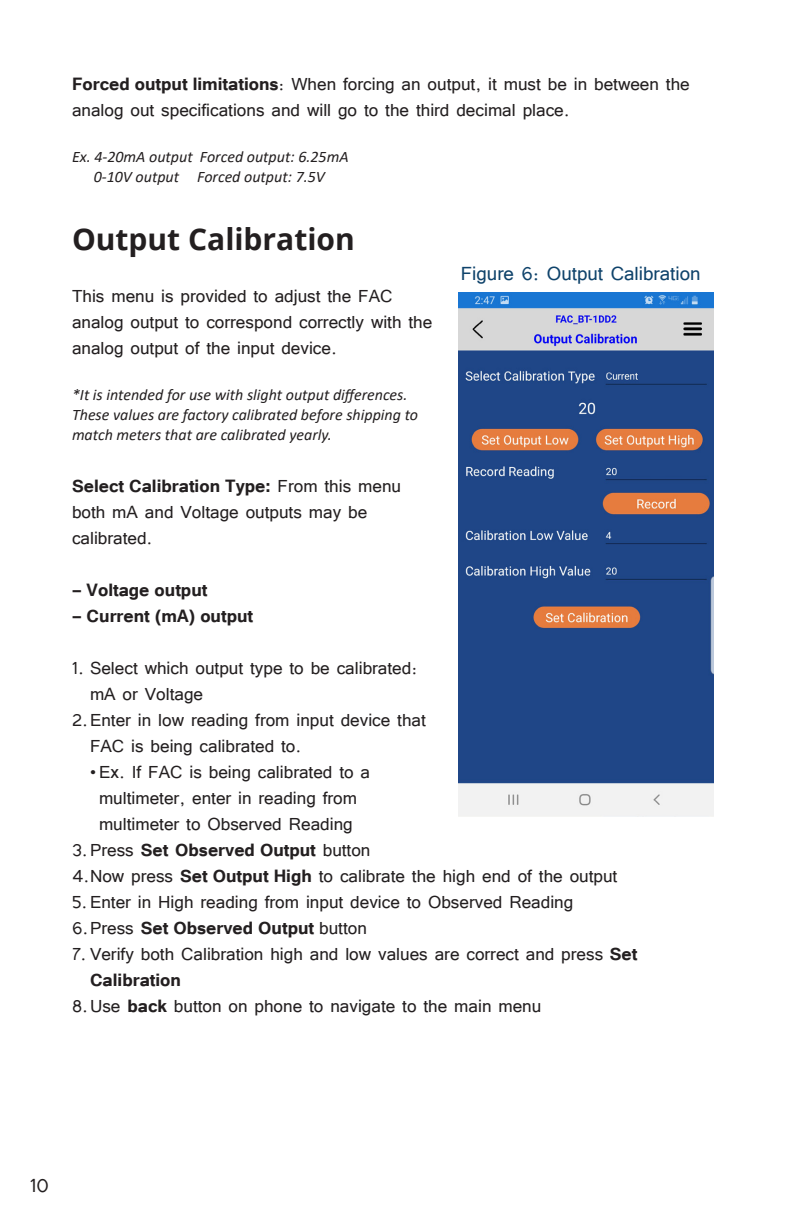
<style>
.page{position:relative;width:792px;height:1224px;background:#fff}
.page>*{position:absolute;margin:0;border:0;box-sizing:border-box;transform-origin:0 0}
.Main_headline{font:700 30px "Open Sans";color:#231f20}
.Illustration_title{font:24px "Tunga";color:#0f436b}
.t1{font:24px "Tunga";color:#231f20}
.content_body_g{font:22px/26px "Tunga";color:#231f20}
.content_body_g-2{font:700 22px "Tunga";color:#231f20}
.NOTE{font:italic 16px/20px "Calibri";color:#231f20}
.s1{font-weight:700}
.s2{font-weight:400}
</style>
<div class="page">
<img style="left:459px;top:292px;width:255px;height:525px">
<p class="content_body_g" style="left:72px;top:69px;width:619px"><span class="s1">Forced output limitations</span>: When forcing an output, it must be in between the analog out specifications and will go to the third decimal place.</p>
<p class="NOTE" style="left:72px;top:146px;width:278px">Ex. 4-20mA output Forced output: 6.25mA</p>
<p class="NOTE" style="left:94px;top:166px;width:233px">0-10V output Forced output: 7.5V</p>
<p class="Main_headline" style="left:72px;top:218px;width:284px">Output Calibration</p>
<p class="content_body_g" style="left:72px;top:281px;width:362px">This menu is provided to adjust the FAC analog output to correspond correctly with the analog output of the input device.</p>
<p class="NOTE" style="left:72px;top:384px;width:348px">*It is intended for use with slight output differences.<br>These values are factory calibrated before shipping to match meters that are calibrated yearly.</p>
<p class="content_body_g" style="left:72px;top:471px;width:331px"><span class="s1">Select Calibration Type:</span> From this menu both mA and Voltage outputs may be calibrated.</p>
<p class="content_body_g-2" style="left:72px;top:575px;width:137px">– Voltage output</p>
<p class="content_body_g-2" style="left:72px;top:601px;width:183px">– Current (mA) output</p>
<p class="content_body_g" style="left:90px;top:653px;width:329px;text-indent:-18px">1. Select which output type to be calibrated: mA or Voltage</p>
<p class="content_body_g" style="left:90px;top:705px;width:337px;text-indent:-18px">2.Enter in low reading from input device that<br>FAC is being calibrated to.</p>
<p class="content_body_g" style="left:90px;top:757px;width:282px;text-align:center">• Ex. If FAC is being calibrated to a multimeter, enter in reading from multimeter to Observed Reading</p>
<p class="content_body_g-2" style="left:72px;top:835px;width:300px"><span class="s2">3.Press</span> Set Observed Output <span class="s2">button</span></p>
<p class="content_body_g" style="left:72px;top:861px;width:547px">4.Now press <span class="s1">Set Output High</span> to calibrate the high end of the output</p>
<p class="content_body_g" style="left:72px;top:887px;width:503px">5.Enter in High reading from input device to Observed Reading</p>
<p class="content_body_g-2" style="left:72px;top:913px;width:296px"><span class="s2">6.Press</span> Set Observed Output <span class="s2">button</span></p>
<p class="content_body_g" style="left:90px;top:939px;width:549px;text-indent:-18px">7. Verify both Calibration high and low values are correct and press <span class="s1">Set<br>Calibration</span></p>
<p class="content_body_g" style="left:72px;top:991px;width:471px">8.Use <span class="s1">back</span> button on phone to navigate to the main menu</p>
<p class="Illustration_title" style="left:461px;top:258px;width:241px">Figure 6: Output Calibration</p>
<p class="t1" style="left:30px;top:1170px;width:21px">10</p>
</div>
